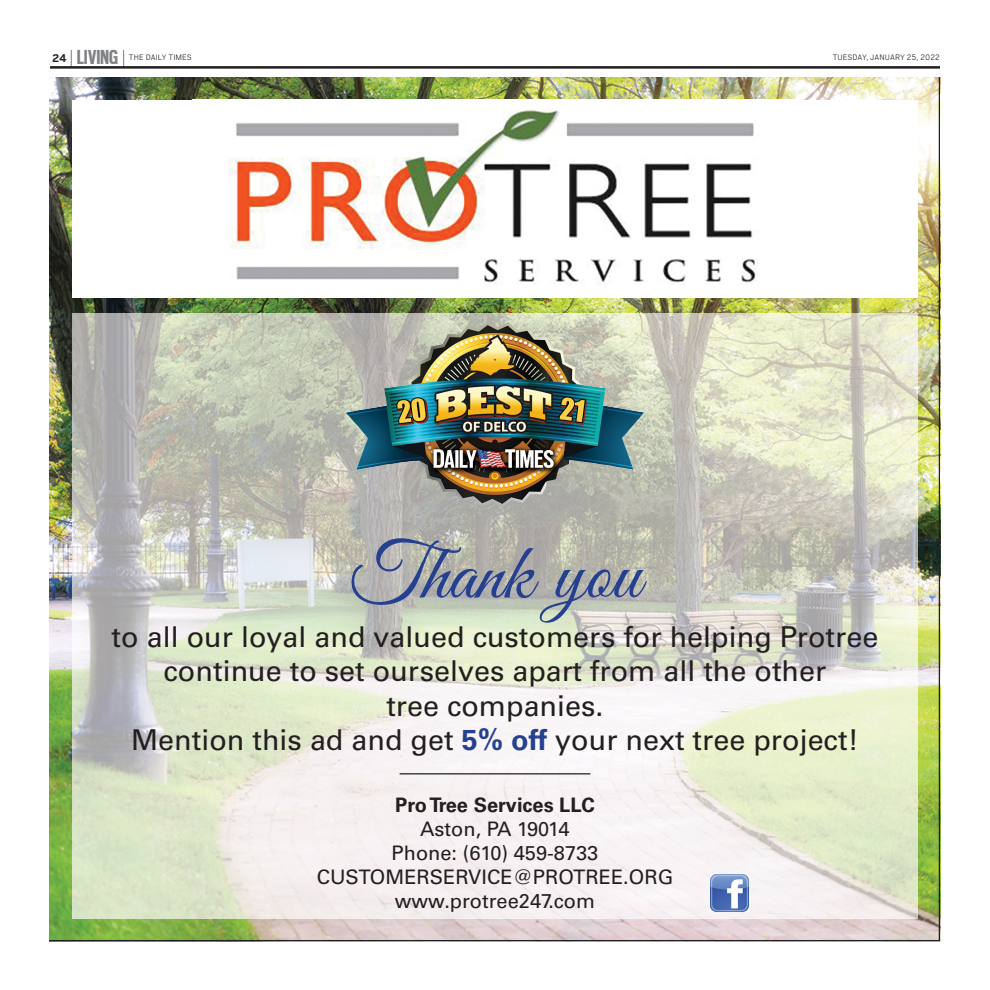
<style>
.page{position:relative;width:990px;height:990px;background:#fff}
.page>*{position:absolute;margin:0;border:0;box-sizing:border-box;transform-origin:0 0}
.t1{font:80px "Great Vibes";color:#25408f}
.t2{font:28.75px/34.5px "Univers";color:#231f20;text-align:center}
.t3{font:700 22.5px "Scout Cond";color:#808285}
.t4{font:20px/24px "Univers";color:#231f20;text-align:center}
.t5{font:700 20px "Univers";color:#231f20}
.t6{font:700 12.5px "Cub Scout";color:#231f20}
.t7{font:300 8.75px "Cub Scout";letter-spacing:.01em;color:#231f20}
.s1{font-family:"Cub Scout";font-weight:300;font-size:21.5px;color:#231f20}
.s2{font-weight:700;color:#25408f}
</style>
<div class="page">
<img style="left:50px;top:77px;width:890px;height:864px">
<img style="left:711px;top:874px;width:37px;height:38px">
<hr style="left:50px;top:66px;width:890px;height:3px;background:#231f20">
<p class="t3" style="left:70px;top:43px;width:57px"><span class="s1">|</span> LIVING <span class="s1">|</span></p>
<p class="t6" style="left:52px;top:54px;width:16px">24</p>
<p class="t7" style="left:129px;top:55px;width:64px">THE DAILY TIMES</p>
<p class="t7" style="left:833px;top:55px;width:109px">TUESDAY, JANUARY 25, 2022</p>
<h1 class="t1" style="left:349px;top:529px;width:293px">Thank you</h1>
<p class="t2" style="left:112px;top:622px;width:768px">to all our loyal and valued customers for helping Protree continue to set ourselves apart from all the other<br>tree companies.<br>Mention this ad and get <span class="s2">5% off</span> your next tree project!</p>
<p class="t5" style="left:395px;top:794px;width:201px">ProTree Services LLC</p>
<p class="t4" style="left:317px;top:819px;width:358px">Aston, PA 19014<br>Phone: (610) 459-8733<br>CUSTOMERSERVICE@PROTREE.ORG www.protree247.com</p>
</div>
